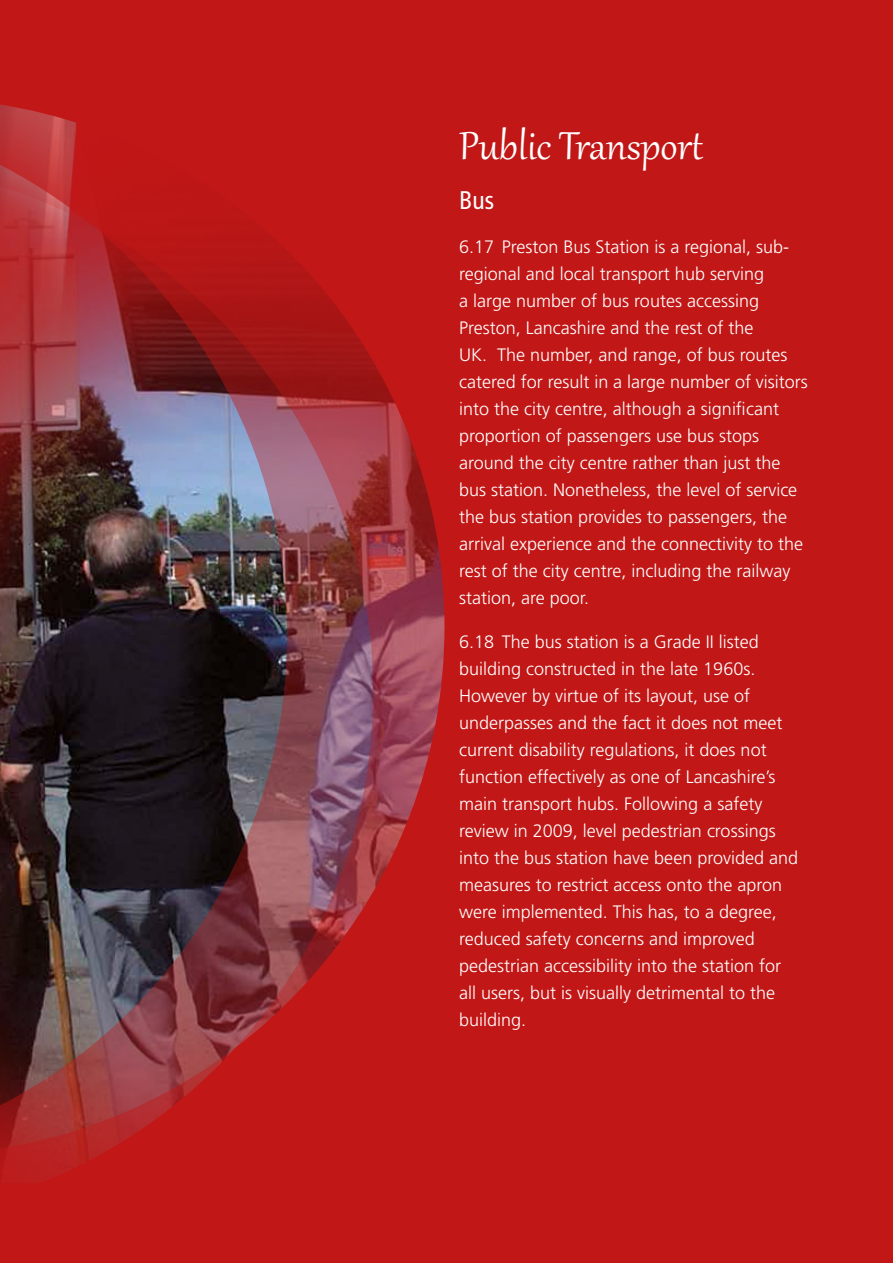
<style>
.page{position:relative;width:893px;height:1263px;background:#c21717}
.page>*{position:absolute;margin:0;border:0;box-sizing:border-box;transform-origin:0 0}
.t1{font:48px "Gabriola";color:#fff}
.t2{font:condensed 25.5px "Frutiger";color:#fff}
.t3{font:300 18px/27px "Frutiger";color:#fff}
</style>
<div class="page">
<img style="left:0;top:104px;width:444px;height:788px">
<img style="left:0;top:186px;width:373px;height:992px">
<img style="left:0;top:165px;width:287px;height:940px">
<h1 class="t1" style="left:459px;top:114px;width:246px">Public Transport</h1>
<h2 class="t2" style="left:459px;top:185px;width:36px">Bus</h2>
<p class="t3" style="left:459px;top:233px;width:350px">6.17 Preston Bus Station is a regional, sub&shy;regional and local transport hub serving<br>a large number of bus routes accessing Preston, Lancashire and the rest of the<br>UK. The number, and range, of bus routes catered for result in a large number of visitors into the city centre, although a significant proportion of passengers use bus stops around the city centre rather than just the bus station. Nonetheless, the level of service the bus station provides to passengers, the arrival experience and the connectivity to the rest of the city centre, including the railway station, are poor.</p>
<p class="t3" style="left:459px;top:628px;width:340px">6.18 The bus station is a Grade II listed building constructed in the late 1960s.<br>However by virtue of its layout, use of underpasses and the fact it does not meet current disability regulations, it does not function effectively as one of Lancashire’s main transport hubs. Following a safety review in 2009, level pedestrian crossings into the bus station have been provided and measures to restrict access onto the apron were implemented. This has, to a degree, reduced safety concerns and improved pedestrian accessibility into the station for all users, but is visually detrimental to the building.</p>
</div>
